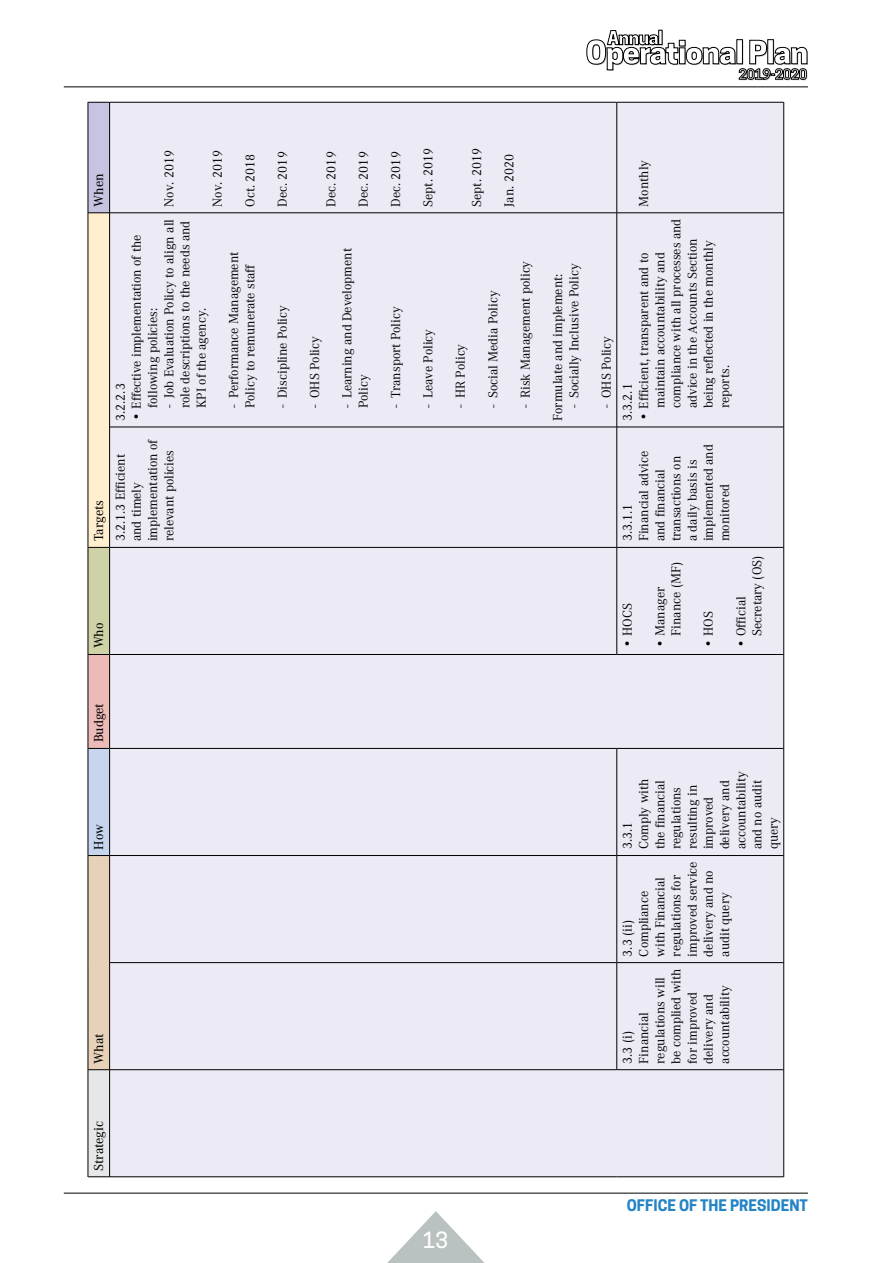
<style>
.page{position:relative;width:893px;height:1263px;background:#fff}
.page>*{position:absolute;margin:0;border:0;box-sizing:border-box;transform-origin:0 0}
.t1{font:500 21px "Cooper Hewitt";color:#fff}
.t2{font:700 15px "Cooper Hewitt";color:#2484c6}
.t3{font:13.5px/16.2px "Corporate A";color:#000}
.t4{font:500 13.5px "Corporate A";color:#000}
</style>
<div class="page">
<hr style="left:64px;top:1193px;width:744px;height:1px;background:#000">
<svg style="left:387px;top:1211px;width:98px;height:52px"></svg>
<hr style="left:64px;top:87px;width:744px;height:1px;background:#000">
<svg style="left:586px;top:30px;width:222px;height:50px"></svg>
<div style="left:88px;top:1070px;width:22px;height:107px;background:#e6e7e8"></div>
<div style="left:88px;top:855px;width:22px;height:215px;background:#e7d1b9"></div>
<div style="left:88px;top:748px;width:22px;height:107px;background:#c7d6ee"></div>
<div style="left:88px;top:654px;width:22px;height:94px;background:#ecbbb7"></div>
<div style="left:88px;top:547px;width:22px;height:107px;background:#cfd2a6"></div>
<div style="left:88px;top:213px;width:22px;height:334px;background:#ffefcf"></div>
<div style="left:88px;top:102px;width:22px;height:111px;background:#c7c4e2"></div>
<div style="left:110px;top:103px;width:673px;height:1073px;background:#ebeaf5"></div>
<hr style="left:88px;top:1070px;width:1px;height:107px;background:#000">
<svg style="left:88px;top:1176px;width:21px;height:1px"></svg>
<hr style="left:88px;top:962px;width:1px;height:108px;background:#000">
<svg style="left:88px;top:1069px;width:21px;height:1px"></svg>
<hr style="left:88px;top:855px;width:1px;height:107px;background:#000">
<hr style="left:88px;top:748px;width:1px;height:107px;background:#000">
<svg style="left:88px;top:855px;width:21px;height:1px"></svg>
<hr style="left:88px;top:654px;width:1px;height:94px;background:#000">
<svg style="left:88px;top:748px;width:21px;height:1px"></svg>
<hr style="left:88px;top:547px;width:1px;height:107px;background:#000">
<svg style="left:88px;top:654px;width:21px;height:1px"></svg>
<hr style="left:88px;top:427px;width:1px;height:120px;background:#000">
<svg style="left:88px;top:547px;width:21px;height:1px"></svg>
<hr style="left:88px;top:213px;width:1px;height:214px;background:#000">
<hr style="left:88px;top:102px;width:1px;height:111px;background:#000">
<svg style="left:88px;top:213px;width:21px;height:1px"></svg>
<svg style="left:88px;top:102px;width:21px;height:1px"></svg>
<hr style="left:109px;top:1070px;width:1px;height:107px;background:#000">
<hr style="left:110px;top:1176px;width:507px;height:1px;background:#000">
<hr style="left:109px;top:962px;width:1px;height:108px;background:#000">
<hr style="left:110px;top:1069px;width:507px;height:1px;background:#000">
<hr style="left:109px;top:855px;width:1px;height:107px;background:#000">
<hr style="left:110px;top:962px;width:507px;height:1px;background:#000">
<hr style="left:109px;top:748px;width:1px;height:107px;background:#000">
<hr style="left:110px;top:855px;width:507px;height:1px;background:#000">
<hr style="left:109px;top:654px;width:1px;height:94px;background:#000">
<hr style="left:110px;top:748px;width:507px;height:1px;background:#000">
<hr style="left:109px;top:547px;width:1px;height:107px;background:#000">
<hr style="left:110px;top:654px;width:507px;height:1px;background:#000">
<hr style="left:109px;top:427px;width:1px;height:120px;background:#000">
<hr style="left:110px;top:547px;width:507px;height:1px;background:#000">
<hr style="left:109px;top:213px;width:1px;height:214px;background:#000">
<hr style="left:110px;top:427px;width:507px;height:1px;background:#000">
<hr style="left:109px;top:102px;width:1px;height:111px;background:#000">
<hr style="left:110px;top:213px;width:507px;height:1px;background:#000">
<hr style="left:110px;top:102px;width:507px;height:1px;background:#000">
<hr style="left:617px;top:1176px;width:167px;height:1px;background:#000">
<hr style="left:616px;top:962px;width:1px;height:108px;background:#000">
<hr style="left:617px;top:1069px;width:167px;height:1px;background:#000">
<hr style="left:616px;top:855px;width:1px;height:107px;background:#000">
<hr style="left:617px;top:962px;width:167px;height:1px;background:#000">
<hr style="left:616px;top:748px;width:1px;height:107px;background:#000">
<hr style="left:617px;top:855px;width:167px;height:1px;background:#000">
<hr style="left:617px;top:748px;width:167px;height:1px;background:#000">
<hr style="left:616px;top:547px;width:1px;height:108px;background:#000">
<hr style="left:617px;top:654px;width:167px;height:1px;background:#000">
<hr style="left:616px;top:427px;width:1px;height:120px;background:#000">
<hr style="left:617px;top:547px;width:167px;height:1px;background:#000">
<hr style="left:616px;top:213px;width:1px;height:214px;background:#000">
<hr style="left:617px;top:427px;width:167px;height:1px;background:#000">
<hr style="left:616px;top:102px;width:1px;height:111px;background:#000">
<hr style="left:617px;top:213px;width:167px;height:1px;background:#000">
<hr style="left:617px;top:102px;width:167px;height:1px;background:#000">
<hr style="left:783px;top:1070px;width:1px;height:107px;background:#000">
<hr style="left:783px;top:962px;width:1px;height:108px;background:#000">
<hr style="left:783px;top:855px;width:1px;height:107px;background:#000">
<hr style="left:783px;top:748px;width:1px;height:107px;background:#000">
<hr style="left:783px;top:654px;width:1px;height:94px;background:#000">
<hr style="left:783px;top:547px;width:1px;height:107px;background:#000">
<hr style="left:783px;top:427px;width:1px;height:120px;background:#000">
<hr style="left:783px;top:213px;width:1px;height:214px;background:#000">
<hr style="left:783px;top:102px;width:1px;height:111px;background:#000">
<p class="t4" style="left:91px;top:207px;width:35px;rotate:-90deg">When</p>
<p class="t4" style="left:91px;top:541px;width:43px;rotate:-90deg">Targets</p>
<p class="t3" style="left:161px;top:207px;width:58px;rotate:-90deg">Nov. 2019</p>
<p class="t3" style="left:210px;top:207px;width:58px;rotate:-90deg">Nov. 2019</p>
<p class="t3" style="left:242px;top:207px;width:55px;rotate:-90deg">Oct. 2018</p>
<p class="t3" style="left:274px;top:207px;width:57px;rotate:-90deg">Dec. 2019</p>
<p class="t3" style="left:323px;top:207px;width:57px;rotate:-90deg">Dec. 2019</p>
<p class="t3" style="left:355px;top:207px;width:57px;rotate:-90deg">Dec. 2019</p>
<p class="t3" style="left:388px;top:207px;width:57px;rotate:-90deg">Dec. 2019</p>
<p class="t3" style="left:420px;top:207px;width:61px;rotate:-90deg">Sept. 2019</p>
<p class="t3" style="left:469px;top:207px;width:61px;rotate:-90deg">Sept. 2019</p>
<p class="t3" style="left:501px;top:207px;width:54px;rotate:-90deg">Jan. 2020</p>
<p class="t3" style="left:161px;top:408px;width:191px;rotate:-90deg">- Job Evaluation Policy to align all role descriptions to the needs and<br>KPI of the agency.</p>
<p class="t3" style="left:129px;top:408px;width:175px;text-indent:-13px;rotate:-90deg">• Effective implementation of the following policies:</p>
<p class="t3" style="left:112px;top:421px;width:39px;rotate:-90deg">3.2.2.3</p>
<p class="t3" style="left:112px;top:541px;width:104px;rotate:-90deg">3.2.1.3 Efficient and timely implementation of relevant policies</p>
<p class="t3" style="left:226px;top:408px;width:158px;rotate:-90deg">- Performance Management<br>Policy to remunerate staff</p>
<p class="t3" style="left:274px;top:408px;width:104px;rotate:-90deg">- Discipline Policy</p>
<p class="t3" style="left:307px;top:408px;width:73px;rotate:-90deg">- OHS Policy</p>
<p class="t3" style="left:339px;top:408px;width:162px;rotate:-90deg">- Learning and Development<br>Policy</p>
<p class="t3" style="left:388px;top:408px;width:103px;rotate:-90deg">- Transport Policy</p>
<p class="t3" style="left:420px;top:408px;width:80px;rotate:-90deg">- Leave Policy</p>
<p class="t3" style="left:453px;top:408px;width:66px;rotate:-90deg">- HR Policy</p>
<p class="t3" style="left:485px;top:408px;width:119px;rotate:-90deg">- Social Media Policy</p>
<p class="t3" style="left:517px;top:408px;width:149px;rotate:-90deg">- Risk Management policy</p>
<p class="t3" style="left:550px;top:421px;width:149px;rotate:-90deg">Formulate and implement:</p>
<p class="t3" style="left:566px;top:408px;width:146px;rotate:-90deg">- Socially Inclusive Policy</p>
<p class="t4" style="left:91px;top:648px;width:27px;rotate:-90deg">Who</p>
<p class="t3" style="left:598px;top:408px;width:73px;rotate:-90deg">- OHS Policy</p>
<p class="t3" style="left:636px;top:207px;width:48px;rotate:-90deg">Monthly</p>
<p class="t3" style="left:636px;top:408px;width:191px;text-indent:-13px;rotate:-90deg">• Efficient, transparent and to maintain accountability and compliance with all processes and advice in the Accounts Section being reflected in the monthly reports.</p>
<p class="t3" style="left:620px;top:421px;width:39px;rotate:-90deg">3.3.2.1</p>
<p class="t3" style="left:620px;top:541px;width:99px;rotate:-90deg">3.3.1.1<br>Financial advice and financial transactions on<br>a daily basis is implemented and monitored</p>
<p class="t3" style="left:620px;top:648px;width:47px;rotate:-90deg">• HOCS</p>
<p class="t3" style="left:652px;top:636px;width:75px;text-indent:-13px;rotate:-90deg">• Manager<br>Finance (MF)</p>
<p class="t3" style="left:701px;top:648px;width:39px;rotate:-90deg">• HOS</p>
<p class="t3" style="left:733px;top:636px;width:81px;text-indent:-13px;rotate:-90deg">• Official<br>Secretary (OS)</p>
<p class="t4" style="left:91px;top:742px;width:41px;rotate:-90deg">Budget</p>
<p class="t4" style="left:91px;top:849px;width:27px;rotate:-90deg">How</p>
<p class="t4" style="left:91px;top:1064px;width:32px;rotate:-90deg">What</p>
<p class="t3" style="left:620px;top:849px;width:80px;rotate:-90deg">3.3.1<br>Comply with the financial regulations resulting in improved delivery and accountability and no audit query</p>
<p class="t3" style="left:620px;top:956px;width:97px;rotate:-90deg">3.3 (ii)<br>Compliance<br>with Financial regulations for improved service delivery and no audit query</p>
<p class="t3" style="left:620px;top:1064px;width:97px;rotate:-90deg">3.3 (i)<br>Financial regulations will be complied with for improved delivery and accountability</p>
<p class="t4" style="left:91px;top:1171px;width:51px;rotate:-90deg">Strategic</p>
<h1 class="t1" style="left:423px;top:1228px;width:27px">13</h1>
<p class="t2" style="left:627px;top:1196px;width:183px">OFFICE OF THE PRESIDENT</p>
</div>
